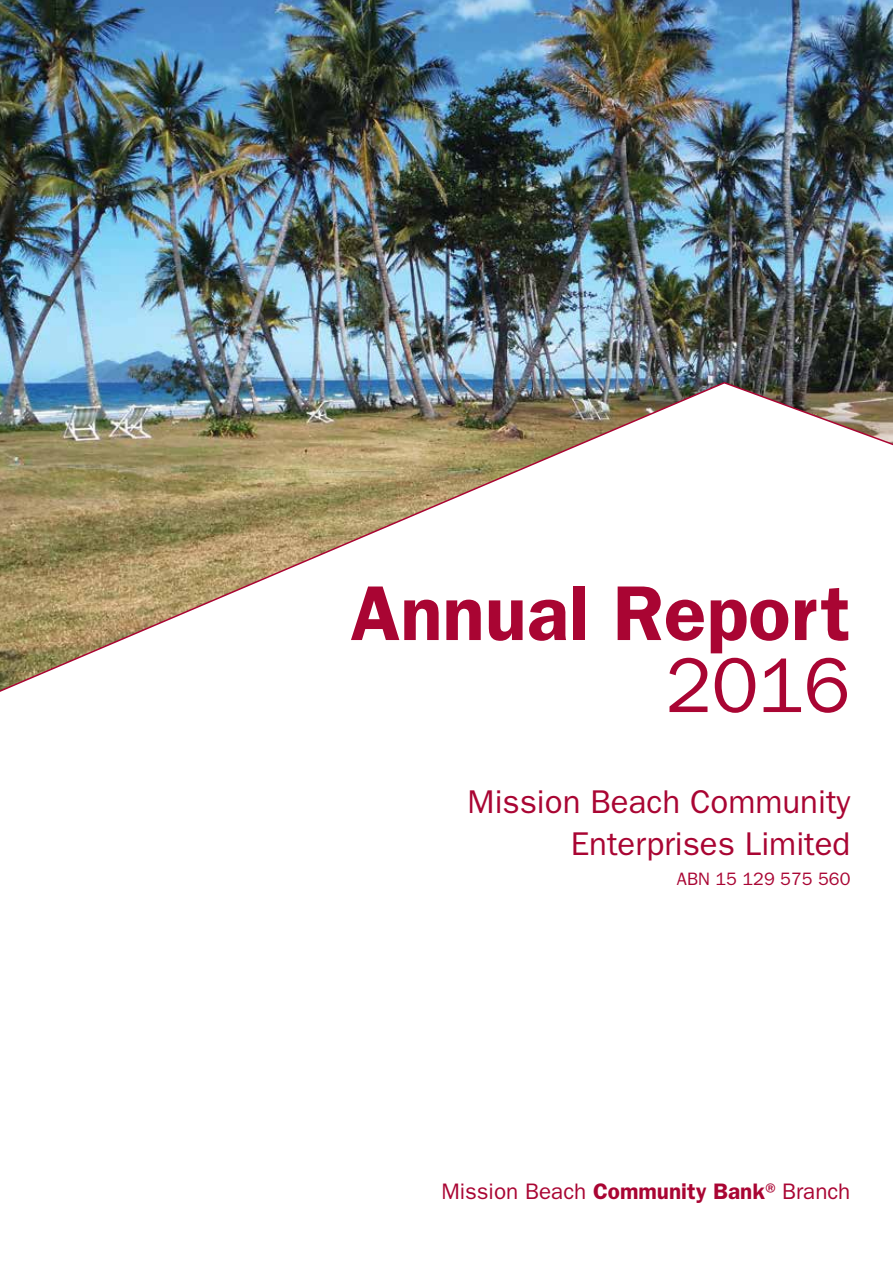
<style>
.page{position:relative;width:893px;height:1263px;background:#fff}
.page>*{position:absolute;margin:0;border:0;box-sizing:border-box;transform-origin:0 0}
.t1{font:600 78px "Franklin Gothic";color:#a90533}
.t2{font:78px "Franklin Gothic";color:#a90533}
.t3{font:33px/42px "Franklin Gothic";color:#a90533;text-align:right}
.t4{font:22.5px "Franklin Gothic";color:#a90533}
.t5{font:18px "Franklin Gothic";color:#a90533}
.s1{font-weight:600}
</style>
<div class="page">
<img style="left:0;top:0;width:893px;height:381px">
<img style="left:0;top:381px;width:893px;height:311px">
<h1 class="t1" style="left:350px;top:567px;width:501px">Annual Report</h1>
<h1 class="t2" style="left:666px;top:641px;width:186px">2016</h1>
<p class="t3" style="left:468px;top:781px;width:384px">Mission Beach Community<br>Enterprises Limited</p>
<p class="t5" style="left:677px;top:869px;width:175px">ABN 15 129 575 560</p>
<p class="t4" style="left:441px;top:1178px;width:411px">Mission Beach <span class="s1">Community Bank</span>®Branch</p>
</div>
